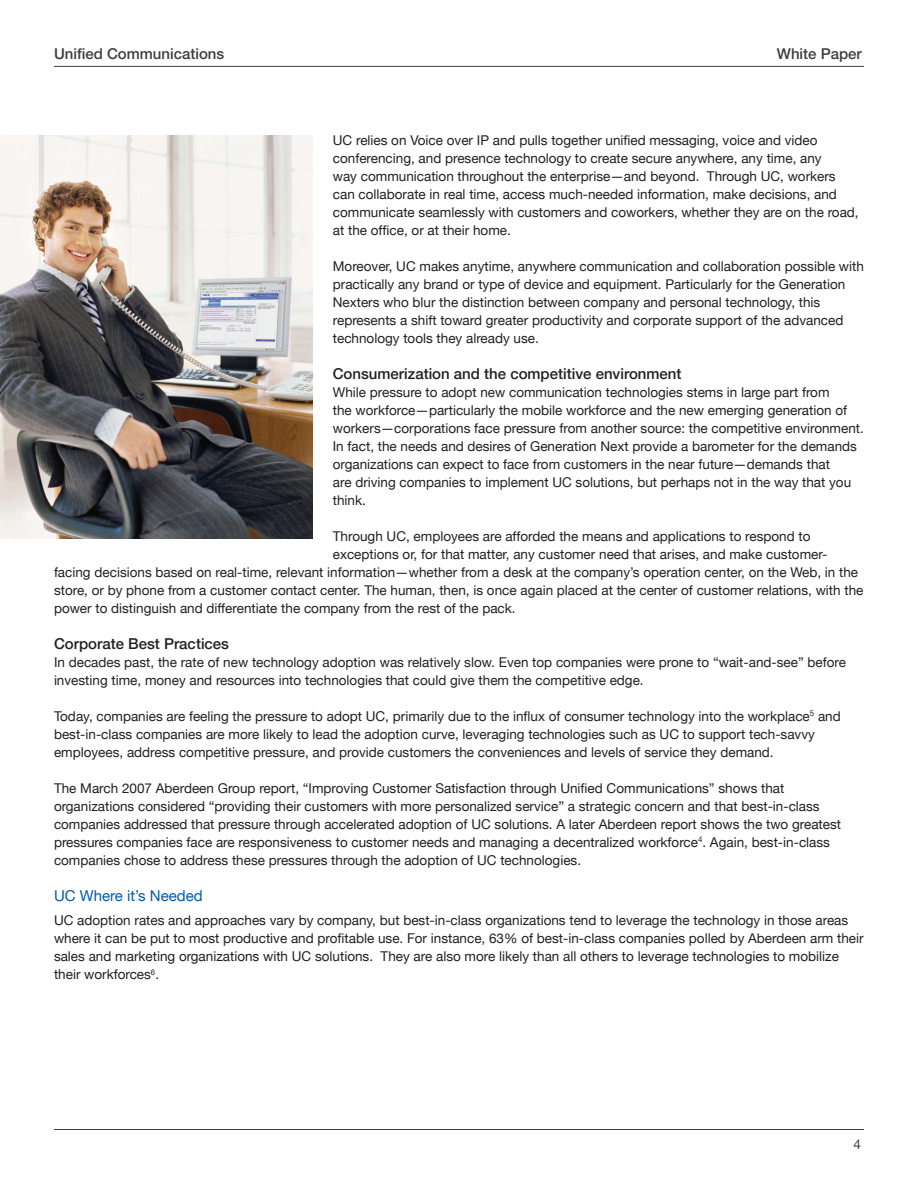
<style>
.page{position:relative;width:918px;height:1188px;background:#fff}
.page>*{position:absolute;margin:0;border:0;box-sizing:border-box;transform-origin:0 0}
.t1{font:500 15px "Helvetica Neue LT";color:#231f20}
.t2{font:500 15px "Helvetica Neue";color:#3e3e3f}
.t3{font:15px "Helvetica Neue LT";color:#015aaa}
.t4{font:13.5px/18px "Helvetica Neue LT";color:#231f20}
.t5{font:13.5px "Helvetica Neue LT";color:#3e3e3f}
</style>
<div class="page">
<hr style="left:54px;top:1129px;width:810px;height:1px;background:#3e3e3f">
<hr style="left:54px;top:66px;width:810px;height:1px;background:#3e3e3f">
<img style="left:0;top:135px;width:313px;height:404px">
<p class="t2" style="left:54px;top:44px;width:172px">Unified Communications</p>
<p class="t2" style="left:777px;top:44px;width:87px">White Paper</p>
<p class="t4" style="left:333px;top:131px;width:527px">UC relies on Voice over IP and pulls together unified messaging, voice and video conferencing, and presence technology to create secure anywhere, any time, any<br>way communication throughout the enterprise—and beyond. Through UC, workers can collaborate in real time, access much-needed information, make decisions, and communicate seamlessly with customers and coworkers, whether they are on the road, at the office, or at their home.</p>
<p class="t4" style="left:333px;top:257px;width:533px">Moreover, UC makes anytime, anywhere communication and collaboration possible with practically any brand or type of device and equipment. Particularly for the Generation Nexters who blur the distinction between company and personal technology, this represents a shift toward greater productivity and corporate support of the advanced technology tools they already use.</p>
<p class="t1" style="left:333px;top:364px;width:350px">Consumerization and the competitive environment</p>
<p class="t4" style="left:333px;top:383px;width:533px">While pressure to adopt new communication technologies stems in large part from<br>the workforce—particularly the mobile workforce and the new emerging generation of workers—corporations face pressure from another source: the competitive environment.<br>In fact, the needs and desires of Generation Next provide a barometer for the demands organizations can expect to face from customers in the near future—demands that<br>are driving companies to implement UC solutions, but perhaps not in the way that you think.</p>
<p class="t4" style="left:333px;top:527px;width:479px">Through UC, employees are afforded the means and applications to respond to</p>
<p class="t4" style="left:333px;top:545px;width:496px">exceptions or, for that matter, any customer need that arises, and make customer-</p>
<p class="t4" style="left:54px;top:563px;width:806px">facing decisions based on real-time, relevant information—whether from a desk at the company’s operation center, on the Web, in the</p>
<p class="t4" style="left:54px;top:581px;width:811px">store, or by phone from a customer contact center. The human, then, is once again placed at the center of customer relations, with the</p>
<p class="t4" style="left:54px;top:599px;width:463px">power to distinguish and differentiate the company from the rest of the pack.</p>
<p class="t1" style="left:54px;top:634px;width:177px">Corporate Best Practices</p>
<p class="t4" style="left:54px;top:653px;width:794px">In decades past, the rate of new technology adoption was relatively slow. Even top companies were prone to “wait-and-see” before investing time, money and resources into technologies that could give them the competitive edge.</p>
<p class="t4" style="left:54px;top:707px;width:788px">Today, companies are feeling the pressure to adopt UC, primarily due to the influx of consumer technology into the workplace<sup>5</sup> and best-in-class companies are more likely to lead the adoption curve, leveraging technologies such as UC to support tech-savvy employees, address competitive pressure, and provide customers the conveniences and levels of service they demand.</p>
<p class="t4" style="left:54px;top:779px;width:789px">The March 2007 Aberdeen Group report, “Improving Customer Satisfaction through Unified Communications” shows that organizations considered “providing their customers with more personalized service” a strategic concern and that best-in-class companies addressed that pressure through accelerated adoption of UC solutions. A later Aberdeen report shows the two greatest pressures companies face are responsiveness to customer needs and managing a decentralized workforce<sup>4</sup>. Again, best-in-class companies chose to address these pressures through the adoption of UC technologies.</p>
<p class="t3" style="left:54px;top:886px;width:150px">UC Where it’s Needed</p>
<p class="t4" style="left:54px;top:911px;width:811px">UC adoption rates and approaches vary by company, but best-in-class organizations tend to leverage the technology in those areas where it can be put to most productive and profitable use. For instance, 63% of best-in-class companies polled by Aberdeen arm their sales and marketing organizations with UC solutions. They are also more likely than all others to leverage technologies to mobilize their workforces<sup>6</sup>.</p>
<p class="t5" style="left:853px;top:1136px;width:9px">4</p>
</div>
